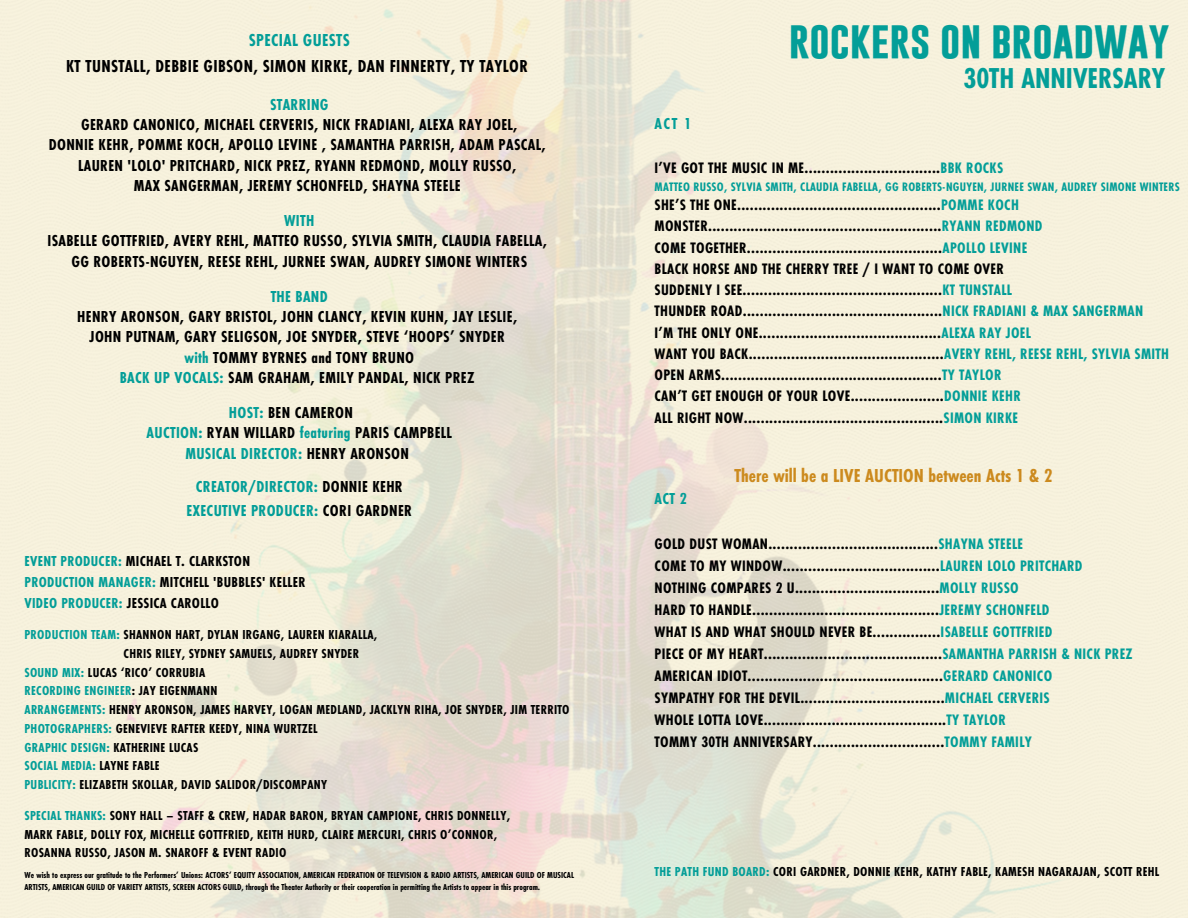
<style>
.page{position:relative;width:1188px;height:918px;background:#fff}
.page>*{position:absolute;margin:0;border:0;box-sizing:border-box;transform-origin:0 0}
.t1{font:700 38.4px "Gobold";color:#039e98}
.t2{font:700 29.85px "Futura Condensed PT";color:#039e98}
.t3{font:700 19.5px "Futura Condensed PT";color:#cc8a1e}
.t4{font:700 18px "Futura Condensed PT";letter-spacing:.02em;color:#000}
.t5{font:700 18px "Futura Condensed PT";letter-spacing:.02em;color:#039e98}
.t6{font:700 16.5px/20.2px "Futura Condensed PT";letter-spacing:.02em;color:#000;text-align:center}
.t7{font:700 16.5px/24.8px "Futura Condensed PT";letter-spacing:.02em;color:#039e98;text-align:center}
.t8{font:700 15.75px/21.3px "Futura Condensed PT";letter-spacing:.02em;color:#000}
.t9{font:700 15px/21px "Futura Condensed PT";letter-spacing:.02em;color:#000}
.t10{font:700 13.5px/18.8px "Futura Condensed PT";letter-spacing:.02em;color:#000}
.t11{font:700 13.5px "Futura Condensed PT";letter-spacing:.02em;color:#039e98}
.t12{font:700 12.75px "Futura Condensed PT";letter-spacing:.02em;color:#039e98}
.t13{font:700 9px/12px "Futura Condensed PT";color:#000}
.s1{color:#039e98}
.s2{color:#000}
</style>
<div class="page">
<p class="t5" style="left:249px;top:32px;width:102px">SPECIAL GUESTS</p>
<p class="t4" style="left:66px;top:58px;width:463px">KT TUNSTALL, DEBBIE GIBSON, SIMON KIRKE, DAN FINNERTY, TY TAYLOR</p>
<p class="t7" style="left:270px;top:93px;width:60px">STARRING</p>
<p class="t6" style="left:49px;top:116px;width:498px">GERARD CANONICO, MICHAEL CERVERIS, NICK FRADIANI, ALEXA RAY JOEL,<br>DONNIE KEHR, POMME KOCH, APOLLO LEVINE , SAMANTHA PARRISH, ADAM PASCAL, LAUREN 'LOLO' PRITCHARD, NICK PREZ, RYANN REDMOND, MOLLY RUSSO,<br>MAX SANGERMAN, JEREMY SCHONFELD, SHAYNA STEELE</p>
<p class="t7" style="left:284px;top:209px;width:32px">WITH</p>
<p class="t6" style="left:47px;top:232px;width:501px">ISABELLE GOTTFRIED, AVERY REHL, MATTEO RUSSO, SYLVIA SMITH, CLAUDIA FABELLA,<br>GG ROBERTS-NGUYEN, REESE REHL, JURNEE SWAN, AUDREY SIMONE WINTERS</p>
<p class="t7" style="left:271px;top:285px;width:59px">THE BAND</p>
<p class="t6" style="left:77px;top:308px;width:441px">HENRY ARONSON, GARY BRISTOL, JOHN CLANCY, KEVIN KUHN, JAY LESLIE, JOHN PUTNAM, GARY SELIGSON, JOE SNYDER, STEVE ‘HOOPS’ SNYDER <span class="s1">with</span> TOMMY BYRNES and TONY BRUNO<br><span class="s1">BACK UP VOCALS:</span> SAM GRAHAM, EMILY PANDAL, NICK PREZ</p>
<p class="t6" style="left:229px;top:404px;width:125px"><span class="s1">HOST:</span> BEN CAMERON</p>
<p class="t6" style="left:147px;top:424px;width:307px"><span class="s1">AUCTION:</span> RYAN WILLARD <span class="s1">featuring</span> PARIS CAMPBELL</p>
<p class="t7" style="left:185px;top:442px;width:225px">MUSICAL DIRECTOR: <span class="s2">HENRY ARONSON</span></p>
<p class="t7" style="left:187px;top:475px;width:227px">CREATOR/DIRECTOR: <span class="s2">DONNIE KEHR<br></span>EXECUTIVE PRODUCER: <span class="s2">CORI GARDNER</span></p>
<p class="t9" style="left:25px;top:552px;width:283px"><span class="s1">EVENT PRODUCER:</span> MICHAEL T. CLARKSTON<br><span class="s1">PRODUCTION MANAGER:</span> MITCHELL 'BUBBLES' KELLER<br><span class="s1">VIDEO PRODUCER:</span> JESSICA CAROLLO</p>
<p class="t10" style="left:25px;top:626px;width:354px"><span class="s1">PRODUCTION TEAM:</span> SHANNON HART, DYLAN IRGANG, LAUREN KIARALLA,</p>
<p class="t10" style="left:124px;top:645px;width:237px">CHRIS RILEY, SYDNEY SAMUELS, AUDREY SNYDER</p>
<p class="t10" style="left:25px;top:664px;width:182px"><span class="s1">SOUND MIX:</span> LUCAS ‘RICO’ CORRUBIA</p>
<p class="t11" style="left:25px;top:685px;width:194px">RECORDING ENGINEER<span class="s2">: JAY EIGENMANN</span></p>
<p class="t10" style="left:25px;top:701px;width:547px"><span class="s1">ARRANGEMENTS:</span> HENRY ARONSON, JAMES HARVEY, LOGAN MEDLAND, JACKLYN RIHA, JOE SNYDER, JIM TERRITO</p>
<p class="t10" style="left:25px;top:720px;width:295px"><span class="s1">PHOTOGRAPHERS:</span> GENEVIEVE RAFTER KEEDY, NINA WURTZEL</p>
<p class="t11" style="left:25px;top:741px;width:175px">GRAPHIC DESIGN: <span class="s2">KATHERINE LUCAS</span></p>
<p class="t11" style="left:25px;top:760px;width:137px">SOCIAL MEDIA: <span class="s2">LAYNE FABLE</span></p>
<p class="t10" style="left:25px;top:776px;width:304px"><span class="s1">PUBLICITY:</span> ELIZABETH SKOLLAR, DAVID SALIDOR/DISCOMPANY</p>
<p class="t10" style="left:25px;top:807px;width:487px"><span class="s1">SPECIAL THANKS:</span> SONY HALL – STAFF &amp; CREW, HADAR BARON, BRYAN CAMPIONE, CHRIS DONNELLY,<br>MARK FABLE, DOLLY FOX, MICHELLE GOTTFRIED, KEITH HURD, CLAIRE MERCURI, CHRIS O’CONNOR,<br>ROSANNA RUSSO, JASON M. SNAROFF &amp; EVENT RADIO</p>
<p class="t13" style="left:25px;top:870px;width:551px">We wish to express our gratitude to the Performers’ Unions: ACTORS’ EQUITY ASSOCIATION, AMERICAN FEDERATION OF TELEVISION &amp; RADIO ARTISTS, AMERICAN GUILD OF MUSICAL<br>ARTISTS, AMERICAN GUILD OF VARIETY ARTISTS, SCREEN ACTORS GUILD, through the Theater Authority or their cooperation in permitting the Artists to appear in this program.</p>
<h1 class="t1" style="left:789px;top:15px;width:383px">ROCKERS ON BROADWAY</h1>
<h2 class="t2" style="left:963px;top:65px;width:203px">30TH ANNIVERSARY</h2>
<p class="t7" style="left:655px;top:113px;width:38px">ACT 1</p>
<p class="t8" style="left:655px;top:158px;width:350px">I’VE GOT THE MUSIC IN ME................................<span class="s1">BBK ROCKS</span></p>
<p class="t12" style="left:655px;top:181px;width:527px">MATTEO RUSSO, SYLVIA SMITH, CLAUDIA FABELLA, GG ROBERTS-NGUYEN, JURNEE SWAN, AUDREY SIMONE WINTERS</p>
<p class="t8" style="left:655px;top:195px;width:516px">SHE’S THE ONE................................................<span class="s1">POMME KOCH </span>MONSTER.......................................................<span class="s1">RYANN REDMOND<br></span>COME TOGETHER..............................................<span class="s1">APOLLO LEVINE<br></span>BLACK HORSE AND THE CHERRY TREE / I WANT TO COME OVER<br>SUDDENLY I SEE...............................................<span class="s1">KT TUNSTALL<br></span>THUNDER ROAD...............................................<span class="s1">NICK FRADIANI &amp; MAX SANGERMAN<br></span>I’M THE ONLY ONE...........................................<span class="s1">ALEXA RAY JOEL<br></span>WANT YOU BACK..............................................<span class="s1">AVERY REHL, REESE REHL, SYLVIA SMITH </span>OPEN ARMS....................................................<span class="s1">TY TAYLOR<br></span>CAN’T GET ENOUGH OF YOUR LOVE......................<span class="s1">DONNIE KEHR<br></span>ALL RIGHT NOW...............................................<span class="s1">SIMON KIRKE</span></p>
<p class="t3" style="left:734px;top:467px;width:320px">There will be a LIVE AUCTION between Acts 1 &amp; 2</p>
<p class="t7" style="left:655px;top:488px;width:34px">ACT 2</p>
<p class="t8" style="left:655px;top:534px;width:480px;line-height:22px">GOLD DUST WOMAN........................................<span class="s1">SHAYNA STEELE<br></span>COME TO MY WINDOW.....................................<span class="s1">LAUREN LOLO PRITCHARD </span>NOTHING COMPARES 2 U..................................<span class="s1">MOLLY RUSSO<br></span>HARD TO HANDLE............................................<span class="s1">JEREMY SCHONFELD<br></span>WHAT IS AND WHAT SHOULD NEVER BE................<span class="s1">ISABELLE GOTTFRIED<br></span>PIECE OF MY HEART..........................................<span class="s1">SAMANTHA PARRISH &amp; NICK PREZ </span>AMERICAN IDIOT..............................................<span class="s1">GERARD CANONICO<br></span>SYMPATHY FOR THE DEVIL..................................<span class="s1">MICHAEL CERVERIS<br></span>WHOLE LOTTA LOVE...........................................<span class="s1">TY TAYLOR<br></span>TOMMY 30TH ANNIVERSARY...............................<span class="s1">TOMMY FAMILY</span></p>
<p class="t10" style="left:655px;top:863px;width:506px"><span class="s1">THE PATH FUND BOARD:</span> CORI GARDNER, DONNIE KEHR, KATHY FABLE, KAMESH NAGARAJAN, SCOTT REHL</p>
</div>
